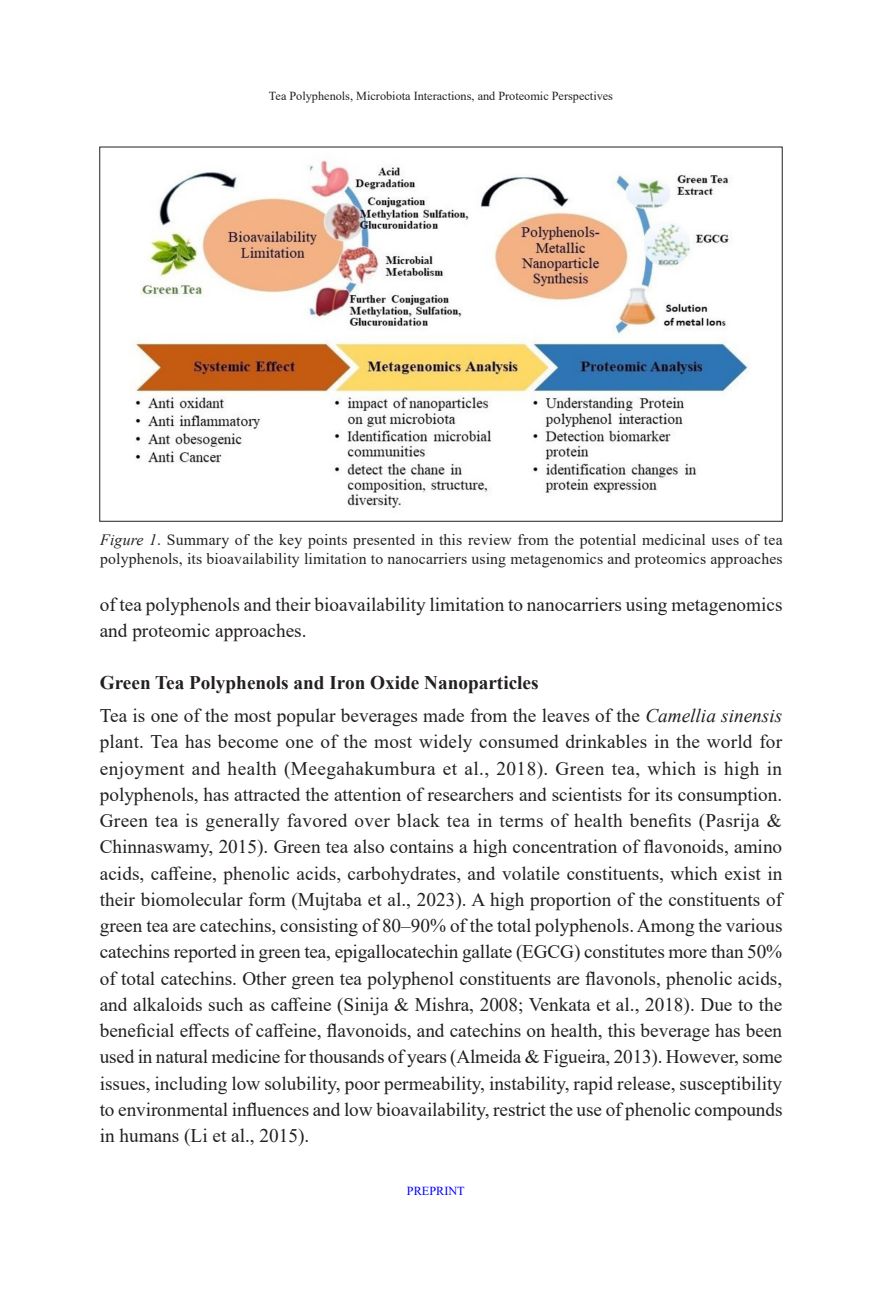
<style>
.page{position:relative;width:882px;height:1298px;background:#fff}
.page>*{position:absolute;margin:0;border:0;box-sizing:border-box;transform-origin:0 0}
.First_para_body_text{font:19.25px/26.2px "Times New Roman";letter-spacing:-.005em;color:#231f20;text-align:justify}
.Last_para_body_text{font:19.25px/26.2px "Times New Roman";color:#231f20}
.Subhead_2{font:700 19.25px "Times New Roman";color:#231f20}
.Body_Table{font:15.75px/18.9px "Times New Roman";letter-spacing:.01em;color:#231f20}
.t1{font:12.25px "Times New Roman";color:#231f20}
.t2{font:12.25px "Times New Roman";color:#00f}
.s1{font-style:italic}
</style>
<div class="page">
<img style="left:131px;top:160px;width:618px;height:348px">
<p class="t1" style="left:269px;top:87px;width:346px">Tea Polyphenols, Microbiota Interactions, and Proteomic Perspectives</p>
<p class="Body_Table" style="left:100px;top:530px;width:684px"><span class="s1">Figure 1</span>. Summary of the key points presented in this review from the potential medicinal uses of tea polyphenols, its bioavailability limitation to nanocarriers using metagenomics and proteomics approaches</p>
<p class="Last_para_body_text" style="left:100px;top:590px;width:684px">of tea polyphenols and their bioavailability limitation to nanocarriers using metagenomics and proteomic approaches.</p>
<p class="Subhead_2" style="left:100px;top:669px;width:440px">Green Tea Polyphenols and Iron Oxide Nanoparticles</p>
<p class="First_para_body_text" style="left:100px;top:702px;width:684px">Tea is one of the most popular beverages made from the leaves of the <span class="s1">Camellia sinensis </span>plant. Tea has become one of the most widely consumed drinkables in the world for enjoyment and health (Meegahakumbura et al., 2018). Green tea, which is high in polyphenols, has attracted the attention of researchers and scientists for its consumption.<br>Green tea is generally favored over black tea in terms of health benefits (Pasrija &amp; Chinnaswamy, 2015). Green tea also contains a high concentration of flavonoids, amino acids, caffeine, phenolic acids, carbohydrates, and volatile constituents, which exist in their biomolecular form (Mujtaba et al., 2023). A high proportion of the constituents of green tea are catechins, consisting of 80–90% of the total polyphenols. Among the various catechins reported in green tea, epigallocatechin gallate (EGCG) constitutes more than 50% of total catechins. Other green tea polyphenol constituents are flavonols, phenolic acids, and alkaloids such as caffeine (Sinija &amp; Mishra, 2008; Venkata et al., 2018). Due to the beneficial effects of caffeine, flavonoids, and catechins on health, this beverage has been used in natural medicine for thousands of years (Almeida &amp; Figueira, 2013). However, some issues, including low solubility, poor permeability, instability, rapid release, susceptibility to environmental influences and low bioavailability, restrict the use of phenolic compounds in humans (Li et al., 2015).</p>
<p class="t2" style="left:407px;top:1182px;width:59px">PREPRINT</p>
</div>
